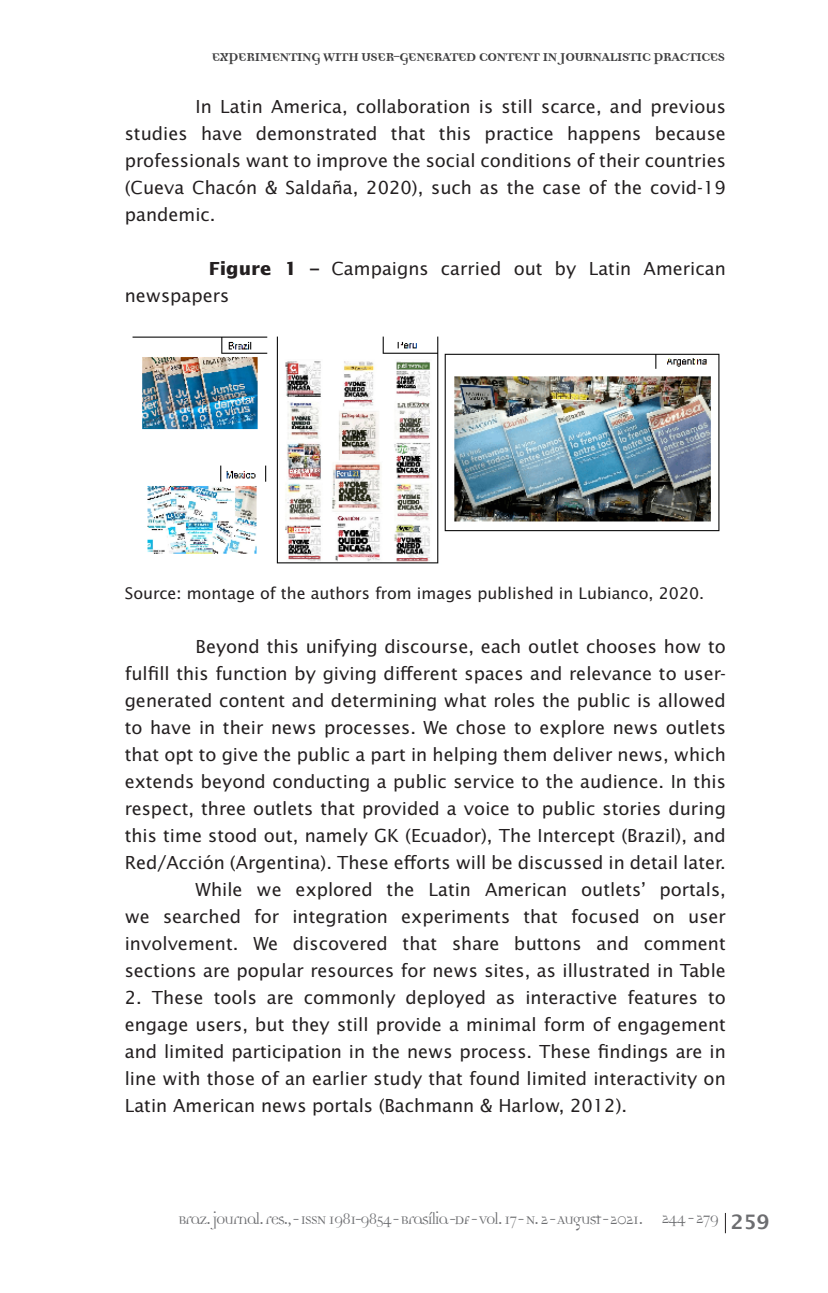
<style>
.page{position:relative;width:828px;height:1293px;background:#fff}
.page>*{position:absolute;margin:0;border:0;box-sizing:border-box;transform-origin:0 0}
.t1{font:600 20px "Lucida Sans";color:#6c6d70}
.t2{font:18px/27px "Lucida Sans";color:#231f20;text-align:justify}
.t3{font:18px "Democratica";letter-spacing:-.08em;color:#6c6d70}
.t4{font:700 18px "Democratica";letter-spacing:-.05em;color:#3e3e3f}
.t5{font:16px "Lucida Sans";color:#231f20}
.s1{font-weight:700}
</style>
<div class="page">
<svg style="left:725px;top:1213px;width:1px;height:20px"></svg>
<img style="left:132px;top:336px;width:588px;height:228px">
<p class="t4" style="left:211px;top:47px;width:515px">EXPERIMENTING WITH USER-GENERATED CONTENT IN JOURNALISTIC PRACTICES</p>
<p class="t2" style="left:125px;top:93px;width:602px;text-indent:71px">In Latin America, collaboration is still scarce, and previous studies have demonstrated that this practice happens because professionals want to improve the social conditions of their countries (Cueva Chacón &amp; Saldaña, 2020), such as the case of the covid-19 pandemic.</p>
<p class="t2" style="left:125px;top:255px;width:602px;text-indent:84px"><span class="s1">Figure 1 –</span> Campaigns carried out by Latin American newspapers</p>
<p class="t5" style="left:125px;top:584px;width:581px">Source: montage of the authors from images published in Lubianco, 2020.</p>
<p class="t2" style="left:125px;top:633px;width:602px;text-align:right">Beyond this unifying discourse, each outlet chooses how to<br>fulfill this function by giving different spaces and relevance to user&shy;generated content and determining what roles the public is allowed to have in their news processes. We chose to explore news outlets that opt to give the public a part in helping them deliver news, which extends beyond conducting a public service to the audience. In this respect, three outlets that provided a voice to public stories during this time stood out, namely GK (Ecuador), The Intercept (Brazil), and Red/Acción (Argentina). These efforts will be discussed in detail later.<br>While we explored the Latin American outlets’ portals,<br>we searched for integration experiments that focused on user involvement. We discovered that share buttons and comment sections are popular resources for news sites, as illustrated in Table</p>
<p class="t2" style="left:125px;top:984px;width:603px">2. These tools are commonly deployed as interactive features to engage users, but they still provide a minimal form of engagement and limited participation in the news process. These findings are in line with those of an earlier study that found limited interactivity on Latin American news portals (Bachmann &amp; Harlow, 2012).</p>
<p class="t3" style="left:178px;top:1210px;width:467px">Braz. journal. res., - ISSN 1981-9854 - Brasília -DF - Vol. 17 - N. 2 - August - 2021.</p>
<p class="t1" style="left:731px;top:1210px;width:40px">259</p>
<p class="t3" style="left:661px;top:1209px;width:59px">244 - 279</p>
</div>
